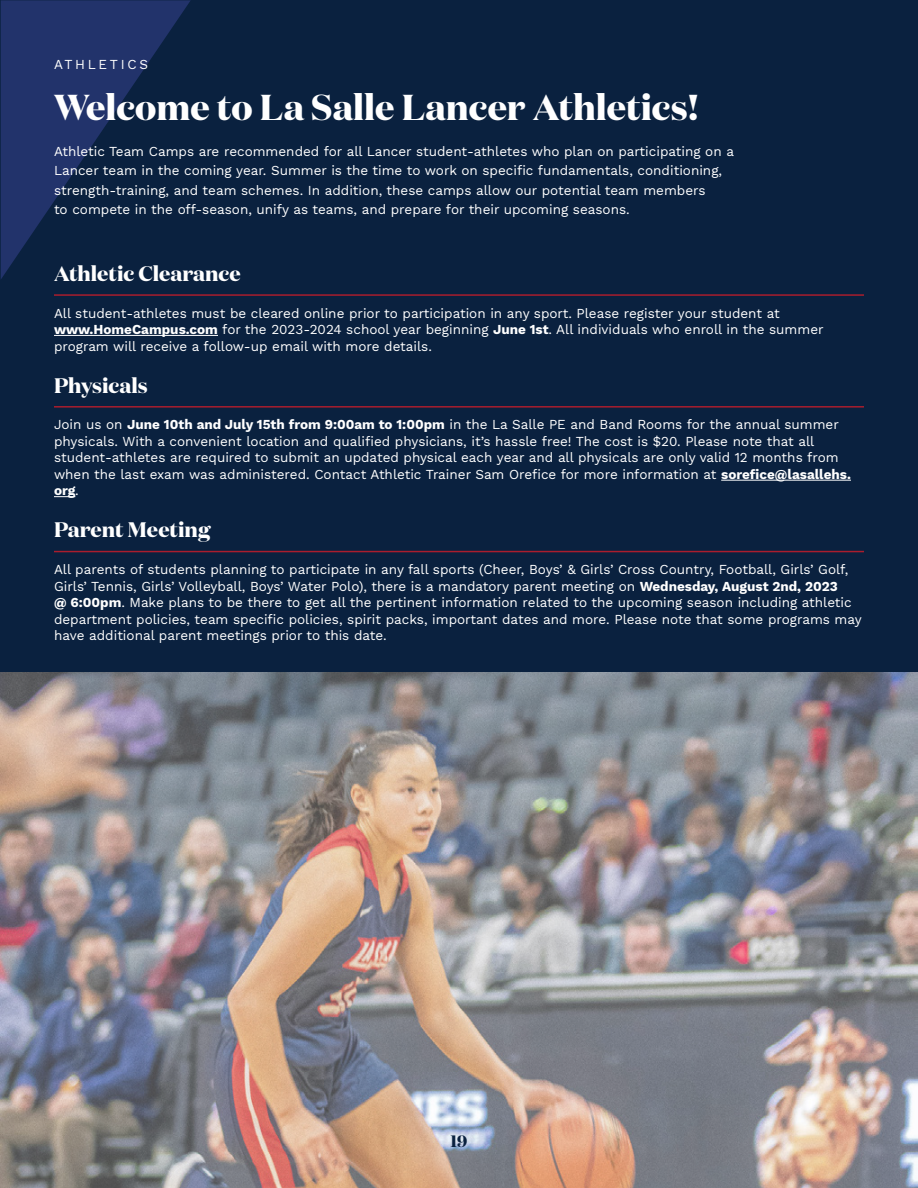
<style>
.page{position:relative;width:918px;height:1188px;background:#fff}
.page>*{position:absolute;margin:0;border:0;box-sizing:border-box;transform-origin:0 0}
.t1{font:700 36px "Domaine Disp";color:#fff}
.t2{font:700 21px "Domaine Disp";color:#fff}
.t3{font:700 16.5px "Domaine Disp";color:#0a213f}
.t4{font:13.5px/16.5px "Work Sans";color:#fff}
.t5{font:13.5px "Work Sans";letter-spacing:.2em;color:#fff}
.s1{font-weight:700}
</style>
<div class="page">
<img style="left:1px;top:672px;width:917px;height:516px">
<div style="left:1px;top:0;width:917px;height:672px;background:#0a213f"></div>
<svg style="left:1px;top:0;width:190px;height:279px"></svg>
<hr style="left:54px;top:294px;width:810px;height:2px;background:#aa1d2d">
<hr style="left:54px;top:335px;width:164px;height:1px;background:#fff">
<hr style="left:54px;top:406px;width:810px;height:2px;background:#aa1d2d">
<hr style="left:721px;top:480px;width:130px;height:1px;background:#fff">
<svg style="left:54px;top:496px;width:21px;height:1px"></svg>
<hr style="left:54px;top:551px;width:810px;height:1px;background:#aa1d2d">
<p class="t5" style="left:54px;top:54px;width:96px">ATHLETICS</p>
<p class="t1" style="left:54px;top:84px;width:646px">Welcome to La Salle Lancer Athletics!</p>
<p class="t4" style="left:54px;top:141px;width:681px;line-height:19.5px">Athletic Team Camps are recommended for all Lancer student-athletes who plan on participating on a Lancer team in the coming year. Summer is the time to work on specific fundamentals, conditioning, strength-training, and team schemes. In addition, these camps allow our potential team members<br>to compete in the off-season, unify as teams, and prepare for their upcoming seasons.</p>
<p class="t2" style="left:54px;top:260px;width:188px">Athletic Clearance</p>
<p class="t4" style="left:54px;top:304px;width:771px">All student-athletes must be cleared online prior to participation in any sport. Please register your student at <span class="s1">www.HomeCampus.com</span> for the 2023-2024 school year beginning <span class="s1">June 1st</span>. All individuals who enroll in the summer program will receive a follow-up email with more details.</p>
<p class="t2" style="left:54px;top:371px;width:95px">Physicals</p>
<p class="t4" style="left:54px;top:416px;width:798px">Join us on <span class="s1">June 10th and July 15th from 9:00am to 1:00pm</span> in the La Salle PE and Band Rooms for the annual summer physicals. With a convenient location and qualified physicians, it’s hassle free! The cost is $20. Please note that all student-athletes are required to submit an updated physical each year and all physicals are only valid 12 months from when the last exam was administered. Contact Athletic Trainer Sam Orefice for more information at <span class="s1">sorefice@lasallehs. org</span>.</p>
<p class="t2" style="left:54px;top:516px;width:158px">Parent Meeting</p>
<p class="t4" style="left:54px;top:561px;width:809px">All parents of students planning to participate in any fall sports (Cheer, Boys’ &amp; Girls’ Cross Country, Football, Girls’ Golf, Girls’ Tennis, Girls’ Volleyball, Boys’ Water Polo), there is a mandatory parent meeting on <span class="s1">Wednesday, August 2nd, 2023<br>@ 6:00pm</span>. Make plans to be there to get all the pertinent information related to the upcoming season including athletic department policies, team specific policies, spirit packs, important dates and more. Please note that some programs may have additional parent meetings prior to this date.</p>
<p class="t3" style="left:451px;top:1130px;width:18px">19</p>
</div>
